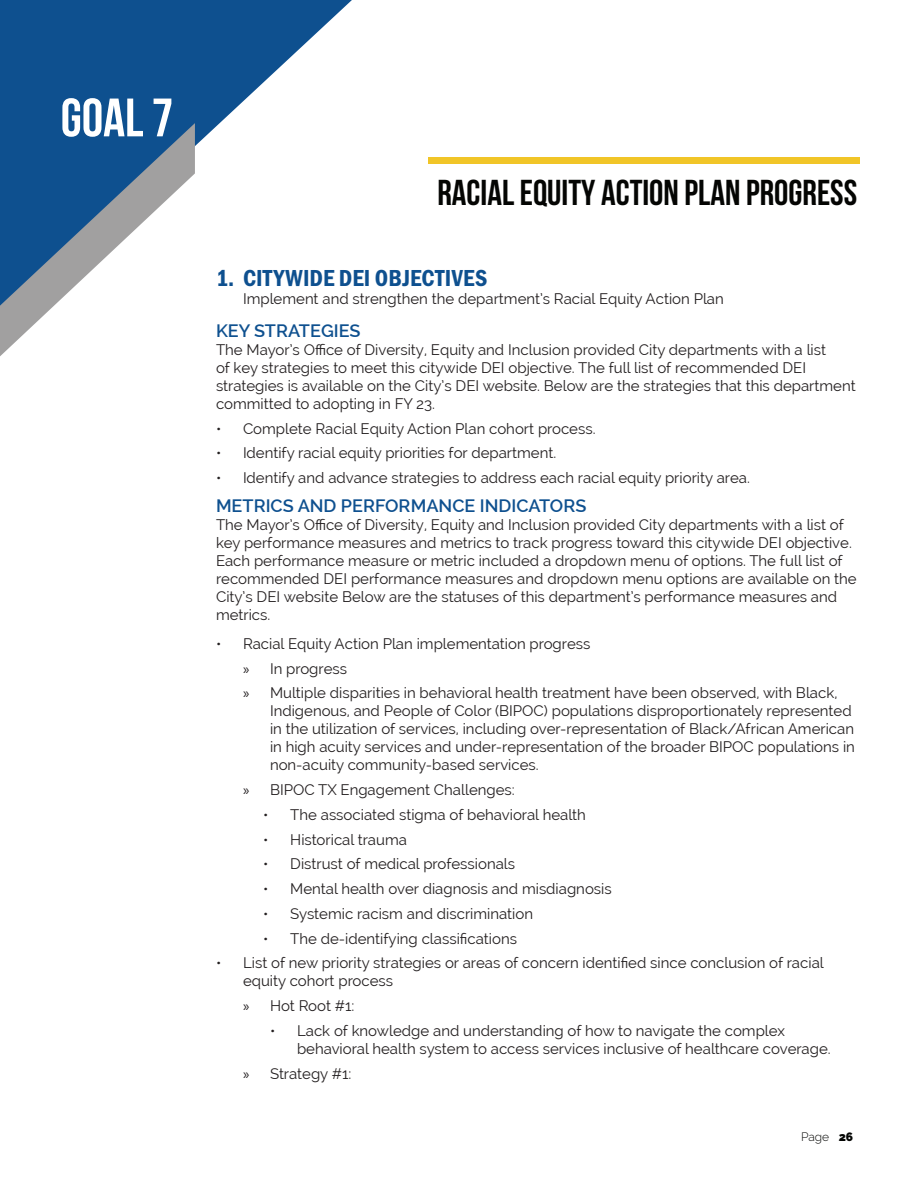
<style>
.page{position:relative;width:918px;height:1188px;background:#fff}
.page>*{position:absolute;margin:0;border:0;box-sizing:border-box;transform-origin:0 0}
.t1{font:700 54px "Bebas Neue";color:#fff}
.t2{font:700 36px "Bebas Neue";color:#040503}
.t3{font:24px "Franklin Gothic URW Con Dem";letter-spacing:.01em;color:#0e508f}
.t4{font:600 18px "Raleway";color:#0e508f}
.t5{font:15px/18px "Raleway";color:#231f20}
.t6{font:300 12px "Raleway";color:#040503}
.s1{font-family:"Myriad Pro"}
.s2{font-weight:900}
</style>
<div class="page">
<svg style="left:0;top:0;width:352px;height:146px;fill:#0e508f"></svg>
<svg style="left:0;top:123px;width:195px;height:233px"></svg>
<div style="left:428px;top:158px;width:432px;height:6px;background:#f1c527"></div>
<p class="t1" style="left:61px;top:88px;width:114px">Goal 7</p>
<p class="t2" style="left:437px;top:173px;width:421px">RACIAL EQUITY ACTION PLAN PROGRESS</p>
<p class="t3" style="left:216px;top:262px;width:273px">1. CITYWIDE DEI OBJECTIVES</p>
<p class="t5" style="left:243px;top:290px;width:482px">Implement and strengthen the department’s Racial Equity Action Plan</p>
<p class="t4" style="left:216px;top:320px;width:146px">KEY STRATEGIES</p>
<p class="t5" style="left:216px;top:341px;width:641px">The Mayor’s Office of Diversity, Equity and Inclusion provided City departments with a list<br>of key strategies to meet this citywide DEI objective. The full list of recommended DEI strategies is available on the City’s DEI website. Below are the strategies that this department committed to adopting in FY 23.</p>
<p class="t5" style="left:216px;top:419px;width:381px">• Complete Racial Equity Action Plan cohort process.</p>
<p class="t5" style="left:216px;top:444px;width:342px">• Identify racial equity priorities for department.</p>
<p class="t5" style="left:216px;top:469px;width:536px">• Identify and advance strategies to address each racial equity priority area.</p>
<p class="t4" style="left:216px;top:495px;width:372px">METRICS AND PERFORMANCE INDICATORS</p>
<p class="t5" style="left:216px;top:515px;width:642px">The Mayor’s Office of Diversity, Equity and Inclusion provided City departments with a list of key performance measures and metrics to track progress toward this citywide DEI objective.<br>Each performance measure or metric included a dropdown menu of options. The full list of recommended DEI performance measures and dropdown menu options are available on the City’s DEI website Below are the statuses of this department’s performance measures and metrics.</p>
<p class="t5" style="left:216px;top:635px;width:376px">• Racial Equity Action Plan implementation progress</p>
<p class="t5" style="left:243px;top:659px;width:106px"><span class="s1">»</span> In progress</p>
<p class="t5" style="left:270px;top:684px;width:586px;text-indent:-27px"><span class="s1">»</span> Multiple disparities in behavioral health treatment have been observed, with Black, Indigenous, and People of Color (BIPOC) populations disproportionately represented in the utilization of services, including over-representation of Black/African American in high acuity services and under-representation of the broader BIPOC populations in non-acuity community-based services.</p>
<p class="t5" style="left:243px;top:781px;width:273px"><span class="s1">»</span> BIPOC TX Engagement Challenges:</p>
<p class="t5" style="left:263px;top:806px;width:324px">• The associated stigma of behavioral health</p>
<p class="t5" style="left:263px;top:830px;width:145px">• Historical trauma</p>
<p class="t5" style="left:263px;top:855px;width:253px">• Distrust of medical professionals</p>
<p class="t5" style="left:263px;top:880px;width:350px">• Mental health over diagnosis and misdiagnosis</p>
<p class="t5" style="left:263px;top:905px;width:271px">• Systemic racism and discrimination</p>
<p class="t5" style="left:263px;top:929px;width:255px">• The de-identifying classifications</p>
<p class="t5" style="left:243px;top:954px;width:582px;text-indent:-27px">• List of new priority strategies or areas of concern identified since conclusion of racial equity cohort process</p>
<p class="t5" style="left:243px;top:997px;width:113px"><span class="s1">»</span> Hot Root #1:</p>
<p class="t5" style="left:297px;top:1022px;width:535px;text-indent:-27px">• Lack of knowledge and understanding of how to navigate the complex behavioral health system to access services inclusive of healthcare coverage.</p>
<p class="t5" style="left:243px;top:1064px;width:110px"><span class="s1">»</span> Strategy #1:</p>
<p class="t6" style="left:801px;top:1130px;width:54px">Page <span class="s2">26</span></p>
</div>
